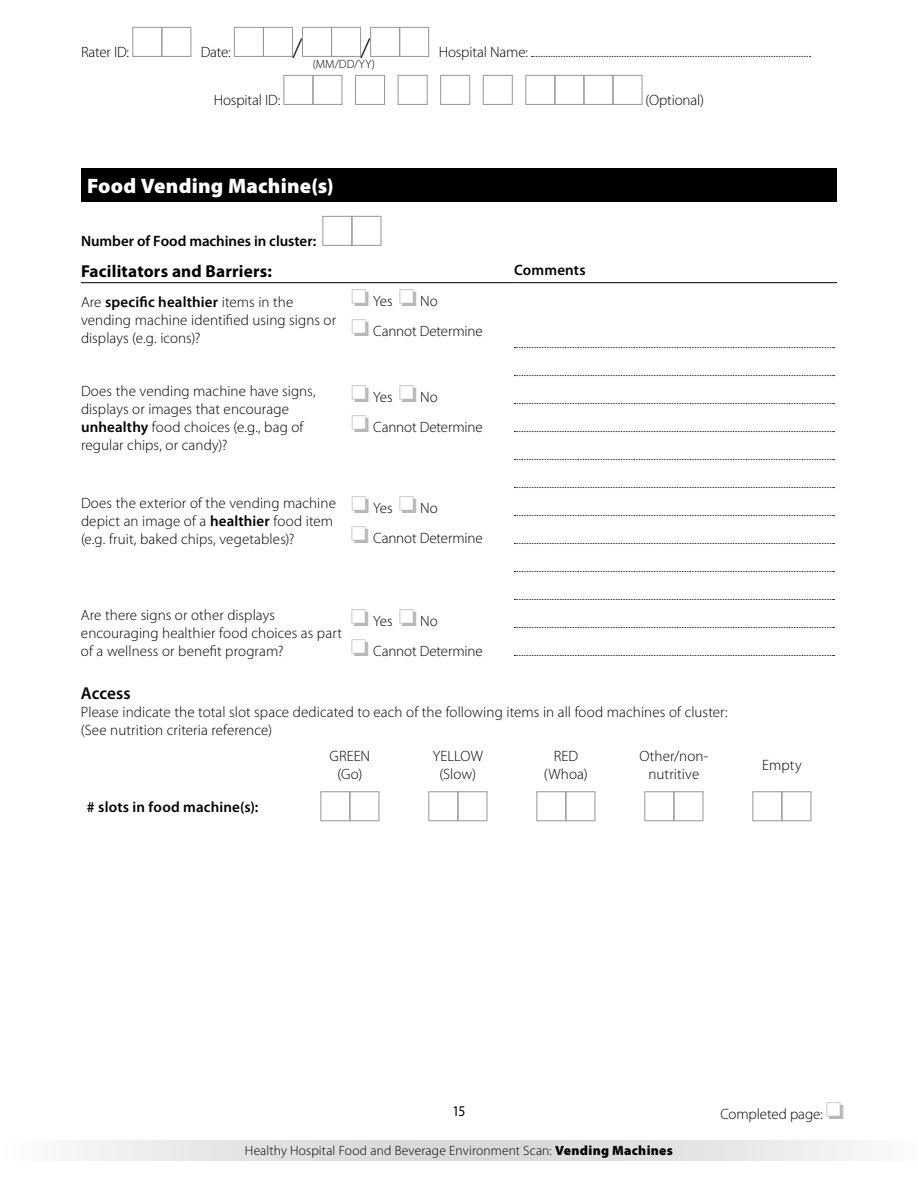
<style>
.page{position:relative;width:918px;height:1188px;background:#fff}
.page>*{position:absolute;margin:0;border:0;box-sizing:border-box;transform-origin:0 0}
.t1{font:300 27px "Myriad Pro";color:#000}
.t2{font:900 21px "Myriad Pro";letter-spacing:.01em;color:#fff}
.t3{font:700 17.25px "Myriad Pro";letter-spacing:.01em;color:#000}
.t4{font:600 17.25px "Myriad Pro";letter-spacing:-.005em;color:#000}
.P1{font:300 15px/18px "Myriad Pro";letter-spacing:.005em;color:#000}
.t5{font:600 15px "Myriad Pro";letter-spacing:.005em;color:#000}
.t6{font:15px "Myriad Pro";color:#000;scale:.9 1}
.t7{font:300 13.5px "Myriad Pro";letter-spacing:.01em;color:#000}
.t8{font:300 12px "Myriad Pro";color:#000}
.s1{font-weight:600}
.s2{color:#b6b8ba}
.s3{font-weight:900}
</style>
<div class="page">
<svg style="left:81px;top:1140px;width:774px;height:21px;fill:#e1e1e1"></svg>
<hr style="left:132px;top:27px;width:30px;height:1px;background:#939598">
<hr style="left:161px;top:27px;width:30px;height:1px;background:#939598">
<hr style="left:132px;top:56px;width:30px;height:1px;background:#939598">
<hr style="left:161px;top:56px;width:30px;height:1px;background:#939598">
<svg style="left:132px;top:27px;width:1px;height:29px"></svg>
<svg style="left:161px;top:28px;width:1px;height:28px"></svg>
<svg style="left:191px;top:27px;width:1px;height:29px"></svg>
<hr style="left:234px;top:27px;width:30px;height:1px;background:#939598">
<hr style="left:263px;top:27px;width:30px;height:1px;background:#939598">
<hr style="left:234px;top:56px;width:30px;height:1px;background:#939598">
<hr style="left:263px;top:56px;width:30px;height:1px;background:#939598">
<svg style="left:234px;top:28px;width:1px;height:28px"></svg>
<svg style="left:263px;top:28px;width:1px;height:28px"></svg>
<svg style="left:292px;top:28px;width:1px;height:28px"></svg>
<hr style="left:302px;top:27px;width:30px;height:1px;background:#939598">
<hr style="left:331px;top:27px;width:30px;height:1px;background:#939598">
<hr style="left:302px;top:56px;width:30px;height:1px;background:#939598">
<hr style="left:331px;top:56px;width:30px;height:1px;background:#939598">
<svg style="left:302px;top:28px;width:1px;height:28px"></svg>
<svg style="left:331px;top:28px;width:1px;height:28px"></svg>
<svg style="left:360px;top:28px;width:1px;height:28px"></svg>
<hr style="left:370px;top:27px;width:30px;height:1px;background:#939598">
<hr style="left:399px;top:27px;width:30px;height:1px;background:#939598">
<hr style="left:370px;top:56px;width:30px;height:1px;background:#939598">
<hr style="left:399px;top:56px;width:30px;height:1px;background:#939598">
<svg style="left:370px;top:27px;width:1px;height:29px"></svg>
<svg style="left:399px;top:28px;width:1px;height:28px"></svg>
<svg style="left:428px;top:28px;width:1px;height:28px"></svg>
<svg style="left:532px;top:56px;width:279px;height:1px"></svg>
<svg style="left:284px;top:75px;width:59px;height:30px"></svg>
<hr style="left:355px;top:75px;width:30px;height:1px;background:#939598">
<hr style="left:355px;top:104px;width:30px;height:1px;background:#939598">
<svg style="left:355px;top:76px;width:1px;height:28px"></svg>
<svg style="left:384px;top:76px;width:1px;height:28px"></svg>
<hr style="left:398px;top:75px;width:30px;height:1px;background:#939598">
<hr style="left:398px;top:104px;width:30px;height:1px;background:#939598">
<svg style="left:398px;top:76px;width:1px;height:28px"></svg>
<svg style="left:427px;top:75px;width:1px;height:29px"></svg>
<hr style="left:440px;top:75px;width:30px;height:1px;background:#939598">
<hr style="left:440px;top:104px;width:30px;height:1px;background:#939598">
<svg style="left:440px;top:75px;width:1px;height:29px"></svg>
<svg style="left:469px;top:76px;width:1px;height:28px"></svg>
<hr style="left:483px;top:75px;width:30px;height:1px;background:#939598">
<hr style="left:483px;top:104px;width:30px;height:1px;background:#939598">
<svg style="left:483px;top:76px;width:1px;height:28px"></svg>
<svg style="left:512px;top:75px;width:1px;height:29px"></svg>
<hr style="left:525px;top:75px;width:30px;height:1px;background:#939598">
<hr style="left:554px;top:75px;width:30px;height:1px;background:#939598">
<hr style="left:525px;top:104px;width:30px;height:1px;background:#939598">
<hr style="left:554px;top:104px;width:30px;height:1px;background:#939598">
<svg style="left:525px;top:75px;width:1px;height:29px"></svg>
<svg style="left:554px;top:76px;width:2px;height:28px"></svg>
<svg style="left:584px;top:75px;width:59px;height:30px"></svg>
<div style="left:81px;top:168px;width:755px;height:34px;background:#000"></div>
<hr style="left:322px;top:216px;width:30px;height:1px;background:#939598">
<hr style="left:322px;top:245px;width:30px;height:1px;background:#939598">
<svg style="left:322px;top:216px;width:1px;height:29px"></svg>
<svg style="left:352px;top:216px;width:30px;height:30px"></svg>
<hr style="left:81px;top:282px;width:270px;height:1px;background:#000">
<hr style="left:351px;top:282px;width:163px;height:1px;background:#000">
<hr style="left:514px;top:282px;width:323px;height:1px;background:#000">
<svg style="left:514px;top:347px;width:320px;height:1px"></svg>
<svg style="left:514px;top:375px;width:320px;height:1px"></svg>
<svg style="left:514px;top:403px;width:320px;height:1px"></svg>
<svg style="left:514px;top:431px;width:320px;height:1px"></svg>
<svg style="left:514px;top:459px;width:320px;height:1px"></svg>
<svg style="left:514px;top:487px;width:320px;height:1px"></svg>
<svg style="left:514px;top:515px;width:320px;height:1px"></svg>
<svg style="left:514px;top:543px;width:320px;height:1px"></svg>
<svg style="left:514px;top:571px;width:320px;height:1px"></svg>
<svg style="left:514px;top:599px;width:320px;height:1px"></svg>
<svg style="left:514px;top:627px;width:320px;height:1px"></svg>
<svg style="left:514px;top:655px;width:320px;height:1px"></svg>
<hr style="left:320px;top:791px;width:30px;height:1px;background:#939598">
<hr style="left:320px;top:820px;width:30px;height:1px;background:#939598">
<svg style="left:320px;top:792px;width:1px;height:29px"></svg>
<svg style="left:350px;top:791px;width:30px;height:30px"></svg>
<hr style="left:428px;top:791px;width:30px;height:1px;background:#939598">
<hr style="left:428px;top:820px;width:30px;height:1px;background:#939598">
<svg style="left:428px;top:792px;width:1px;height:29px"></svg>
<svg style="left:458px;top:791px;width:30px;height:30px"></svg>
<hr style="left:536px;top:791px;width:30px;height:1px;background:#939598">
<hr style="left:536px;top:820px;width:30px;height:1px;background:#939598">
<svg style="left:536px;top:792px;width:1px;height:29px"></svg>
<svg style="left:566px;top:791px;width:30px;height:30px"></svg>
<hr style="left:644px;top:791px;width:30px;height:1px;background:#939598">
<hr style="left:644px;top:820px;width:30px;height:1px;background:#939598">
<svg style="left:644px;top:792px;width:1px;height:29px"></svg>
<svg style="left:674px;top:791px;width:30px;height:30px"></svg>
<hr style="left:752px;top:791px;width:30px;height:1px;background:#939598">
<hr style="left:752px;top:820px;width:30px;height:1px;background:#939598">
<svg style="left:752px;top:792px;width:1px;height:29px"></svg>
<svg style="left:782px;top:791px;width:30px;height:30px"></svg>
<p class="P1" style="left:81px;top:43px;width:50px">Rater ID:</p>
<p class="P1" style="left:201px;top:43px;width:32px">Date:</p>
<h1 class="t1" style="left:293px;top:33px;width:11px">/</h1>
<h1 class="t1" style="left:361px;top:33px;width:11px">/</h1>
<p class="P1" style="left:439px;top:43px;width:91px">Hospital Name:</p>
<p class="P1" style="left:214px;top:91px;width:68px">Hospital ID:</p>
<p class="P1" style="left:646px;top:91px;width:60px">(Optional)</p>
<p class="t8" style="left:313px;top:58px;width:64px">(MM/DD/YY)</p>
<h3 class="t2" style="left:87px;top:174px;width:248px">Food Vending Machine(s)</h3>
<p class="t5" style="left:81px;top:232px;width:237px">Number of Food machines in cluster:</p>
<h3 class="t3" style="left:81px;top:261px;width:192px">Facilitators and Barriers:</h3>
<p class="t5" style="left:514px;top:262px;width:73px">Comments</p>
<p class="P1" style="left:81px;top:294px;width:257px">Are <span class="s1">specific healthier</span> items in the vending machine identified using signs or displays (e.g. icons)?</p>
<p class="P1" style="left:351px;top:286px;width:133px;line-height:30px"><span class="s2">❏</span> Yes <span class="s2">❏</span> No<br><span class="s2">❏</span> Cannot Determine</p>
<p class="P1" style="left:81px;top:383px;width:236px">Does the vending machine have signs, displays or images that encourage <span class="s1">unhealthy</span> food choices (e.g., bag of regular chips, or candy)?</p>
<p class="P1" style="left:351px;top:382px;width:133px;line-height:30px"><span class="s2">❏</span> Yes <span class="s2">❏</span> No<br><span class="s2">❏</span> Cannot Determine</p>
<p class="P1" style="left:81px;top:494px;width:256px">Does the exterior of the vending machine depict an image of a <span class="s1">healthier</span> food item (e.g. fruit, baked chips, vegetables)?</p>
<p class="P1" style="left:351px;top:493px;width:133px;line-height:30px"><span class="s2">❏</span> Yes <span class="s2">❏</span> No<br><span class="s2">❏</span> Cannot Determine</p>
<p class="P1" style="left:81px;top:606px;width:263px">Are there signs or other displays encouraging healthier food choices as part of a wellness or benefit program?</p>
<p class="P1" style="left:351px;top:606px;width:133px;line-height:30px"><span class="s2">❏</span> Yes <span class="s2">❏</span> No<br><span class="s2">❏</span> Cannot Determine</p>
<h3 class="t4" style="left:81px;top:683px;width:51px">Access</h3>
<p class="P1" style="left:81px;top:703px;width:648px">Please indicate the total slot space dedicated to each of the following items in all food machines of cluster: (See nutrition criteria reference)</p>
<p class="P1" style="left:330px;top:748px;width:42px;text-align:center">GREEN (Go)</p>
<p class="P1" style="left:433px;top:748px;width:52px;text-align:center">YELLOW (Slow)</p>
<p class="P1" style="left:544px;top:748px;width:45px;text-align:center">RED (Whoa)</p>
<p class="P1" style="left:639px;top:748px;width:70px;text-align:center">Other/non&shy;nutritive</p>
<p class="P1" style="left:762px;top:757px;width:41px">Empty</p>
<p class="t5" style="left:87px;top:799px;width:173px"># slots in food machine(s):</p>
<p class="t6" style="left:452px;top:1102px;width:16px">15</p>
<p class="t7" style="left:245px;top:1143px;width:430px">Healthy Hospital Food and Beverage Environment Scan: <span class="s3">Vending Machines</span></p>
<p class="P1" style="left:720px;top:1105px;width:125px">Completed page: <span class="s2">❏</span></p>
</div>
